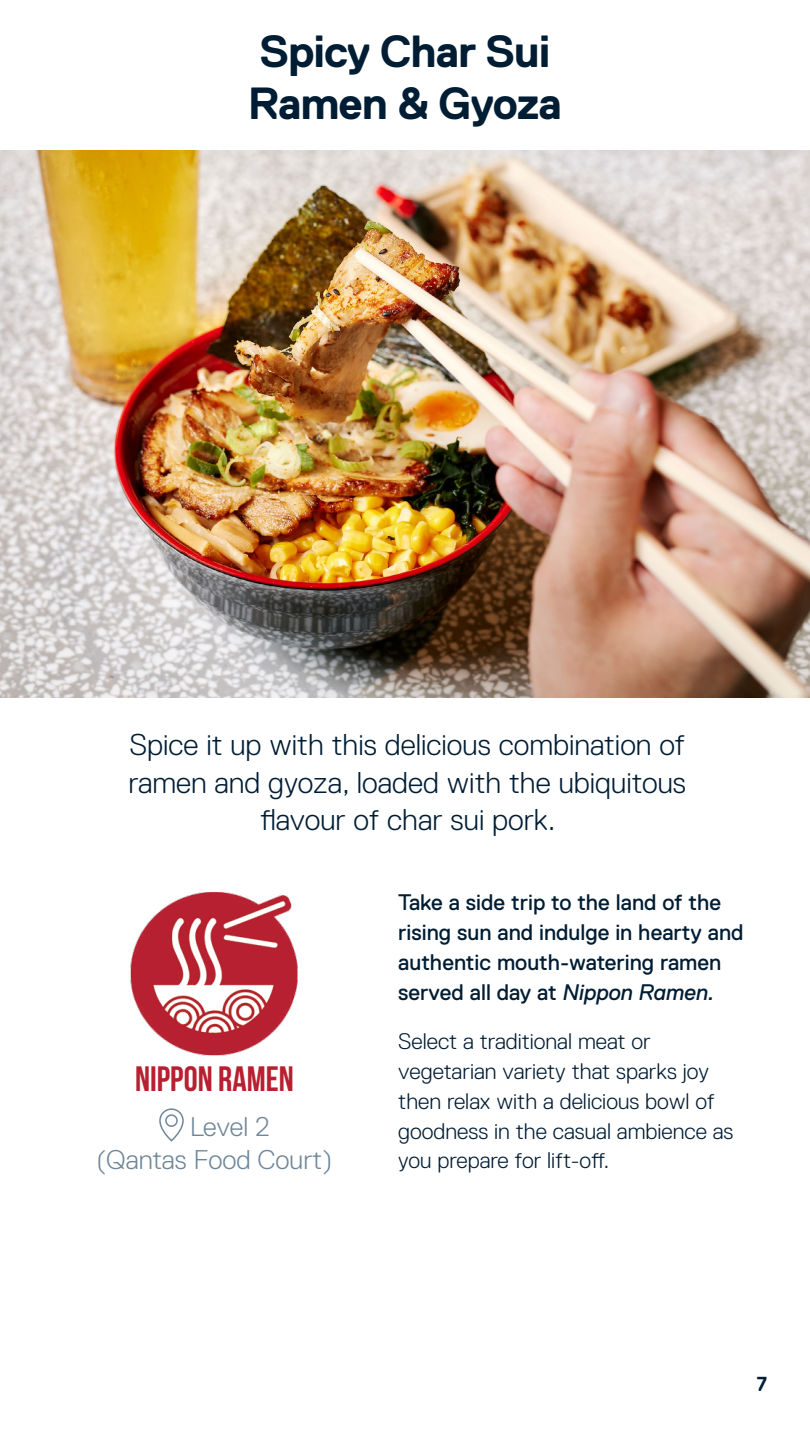
<style>
.page{position:relative;width:810px;height:1440px;background:#fff}
.page>*{position:absolute;margin:0;border:0;box-sizing:border-box;transform-origin:0 0}
.t1{font:700 45px/52.5px "Replica Pro";letter-spacing:-.025em;color:#001d34}
.t2{font:700 35.25px "Bebas Neue";color:#b72030}
.t3{font:300 30px/37.5px "Replica Pro";color:#001d34;text-align:center}
.t4{font:300 27px "Replica Pro";color:#6f8699}
.t5{font:300 22.5px/30px "Replica Pro";color:#001d34}
.t6{font:22.5px/30px "Replica Pro";color:#001d34}
.t7{font:700 20.25px "Replica Pro";color:#001d34}
.s1{font-style:italic}
</style>
<div class="page">
<img style="left:130px;top:892px;width:168px;height:164px">
<img style="left:0;top:151px;width:810px;height:546px">
<svg style="left:159px;top:1108px;width:25px;height:34px"></svg>
<h1 class="t1" style="left:248px;top:25px;width:316px">Spicy Char Sui<br>Ramen &amp; Gyoza</h1>
<h3 class="t3" style="left:128px;top:726px;width:559px">Spice it up with this delicious combination of ramen and gyoza, loaded with the ubiquitous flavour of char sui pork.</h3>
<h2 class="t2" style="left:135px;top:1059px;width:160px">NIPPON RAMEN</h2>
<p class="t4" style="left:190px;top:1111px;width:81px">Level 2</p>
<p class="t6" style="left:398px;top:887px;width:347px">Take a side trip to the land of the rising sun and indulge in hearty and authentic mouth-watering ramen served all day at <span class="s1">Nippon Ramen.</span></p>
<p class="t5" style="left:398px;top:1026px;width:337px">Select a traditional meat or vegetarian variety that sparks joy then relax with a delicious bowl of goodness in the casual ambience as</p>
<p class="t4" style="left:97px;top:1144px;width:237px">(Qantas Food Court)</p>
<p class="t5" style="left:398px;top:1146px;width:213px">you prepare for lift-off.</p>
<p class="t7" style="left:757px;top:1373px;width:12px">7</p>
</div>
